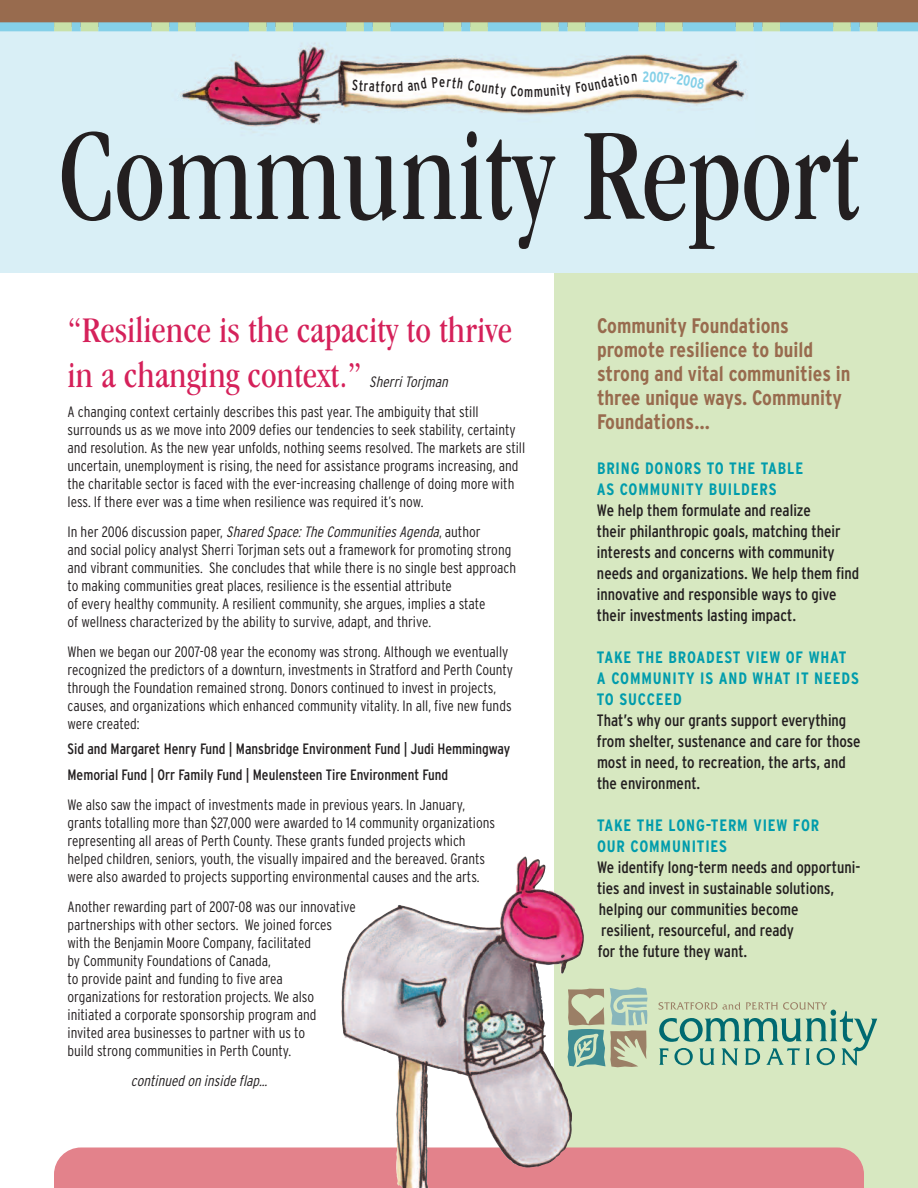
<style>
.page{position:relative;width:918px;height:1188px;background:#fff}
.page>*{position:absolute;margin:0;border:0;box-sizing:border-box;transform-origin:0 0}
.t1{font:condensed 136.5px "Garamond IT Cby BT";color:#231f20;scale:.9 1}
.t2{font:condensed 37.5px/45px "Garamond IT Cby BT";color:#d5215a}
.t3{font:700 condensed 21px/24px "Interstate";color:#986b4e}
.t4{font:condensed 16.5px/21px "Interstate";color:#231f20}
.t5{font:700 condensed 16.5px/21px "Interstate";letter-spacing:.05em;color:#009cac}
.t6{font:300 condensed 15px/18px "Interstate";color:#231f20}
.t7{font:condensed 15px/25.5px "Interstate";color:#231f20}
.t8{font:italic 300 condensed 15px "Interstate";color:#231f20}
.t9{font:condensed 15px "Interstate";color:#231f20;scale:.9 1}
.s1{font-style:italic}
</style>
<div class="page">
<div style="left:554px;top:273px;width:364px;height:915px;background:#d7e8c1"></div>
<div style="left:54px;top:1148px;width:810px;height:40px;background:#e3828b"></div>
<img style="left:400px;top:859px;width:184px;height:329px">
<div style="left:0;top:0;width:918px;height:273px;background:#d9eff6"></div>
<img style="left:180px;top:43px;width:568px;height:90px">
<div style="left:0;top:0;width:918px;height:27px;background:#986b4e"></div>
<svg style="left:54px;top:22px;width:823px;height:9px;background:#9ed2ca"></svg>
<div style="left:0;top:22px;width:54px;height:9px;background:#85d0e8"></div>
<div style="left:877px;top:22px;width:41px;height:9px;background:#85d0e8"></div>
<svg style="left:658px;top:1002px;width:219px;height:64px"></svg>
<svg style="left:568px;top:987px;width:80px;height:80px"></svg>
<svg style="left:352px;top:77px;width:86px;height:15px"></svg>
<div style="left:447px;top:77px;width:147px;height:21px;background:#fff"></div>
<svg style="left:623px;top:74px;width:14px;height:10px"></svg>
<svg style="left:643px;top:71px;width:62px;height:18px"></svg>
<p class="t9" style="left:439px;top:73px;width:8px">e</p>
<p class="t9" style="left:593px;top:76px;width:33px;rotate:-11deg">ndati</p>
<h1 class="t1" style="left:58px;top:123px;width:892px">Community Report</h1>
<h2 class="t2" style="left:68px;top:310px;width:446px">“Resilience is the capacity to thrive in a changing context.”</h2>
<p class="t8" style="left:369px;top:373px;width:83px">Sherri Torjman</p>
<p class="t6" style="left:67px;top:403px;width:459px">A changing context certainly describes this past year. The ambiguity that still surrounds us as we move into 2009 defies our tendencies to seek stability, certainty and resolution. As the new year unfolds, nothing seems resolved. The markets are still uncertain, unemployment is rising, the need for assistance programs increasing, and the charitable sector is faced with the ever-increasing challenge of doing more with less. If there ever was a time when resilience was required it’s now.</p>
<p class="t6" style="left:67px;top:523px;width:450px">In her 2006 discussion paper, <span class="s1">SharedSpace:TheCommunitiesAgenda</span>, author<br>and social policy analyst Sherri Torjman sets out a framework for promoting strong and vibrant communities. She concludes that while there is no single best approach to making communities great places, resilience is the essential attribute<br>of every healthy community. A resilient community, she argues, implies a state<br>of wellness characterized by the ability to survive, adapt, and thrive.</p>
<p class="t6" style="left:67px;top:643px;width:447px">When we began our 2007-08 year the economy was strong. Although we eventually recognized the predictors of a downturn, investments in Stratford and Perth County through the Foundation remained strong. Donors continued to invest in projects, causes, and organizations which enhanced community vitality. In all, five new funds were created:</p>
<p class="t7" style="left:67px;top:736px;width:444px">Sid and Margaret Henry Fund | Mansbridge Environment Fund | Judi Hemmingway<br>Memorial Fund | Orr Family Fund | Meulensteen Tire Environment Fund</p>
<p class="t6" style="left:67px;top:796px;width:429px">We also saw the impact of investments made in previous years. In January, grants totalling more than $27,000 were awarded to 14 community organizations representing all areas of Perth County. These grants funded projects which helped children, seniors, youth, the visually impaired and the bereaved. Grants were also awarded to projects supporting environmental causes and the arts.</p>
<p class="t6" style="left:67px;top:898px;width:290px">Another rewarding part of 2007-08 was our innovative partnerships with other sectors. We joined forces with the Benjamin Moore Company, facilitated<br>by Community Foundations of Canada,<br>to provide paint and funding to five area organizations for restoration projects. We also initiated a corporate sponsorship program and invited area businesses to partner with us to<br>build strong communities in Perth County.</p>
<p class="t8" style="left:131px;top:1072px;width:140px">continued on inside flap...</p>
<h3 class="t3" style="left:597px;top:314px;width:255px">Community Foundations promote resilience to build strong and vital communities in three unique ways. Community<br>Foundations…</h3>
<p class="t5" style="left:597px;top:457px;width:208px">BRING DONORS TO THE TABLE<br>AS COMMUNITY BUILDERS</p>
<p class="t4" style="left:597px;top:499px;width:264px">We help them formulate and realize<br>their philanthropic goals, matching their interests and concerns with community needs and organizations. We help them find innovative and responsible ways to give their investments lasting impact.</p>
<p class="t5" style="left:597px;top:646px;width:263px">TAKE THE BROADEST VIEW OF WHAT<br>A COMMUNITY IS AND WHAT IT NEEDS<br>TO SUCCEED</p>
<p class="t4" style="left:597px;top:709px;width:265px">That’s why our grants support everything from shelter, sustenance and care for those most in need, to recreation, the arts, and the environment.</p>
<p class="t5" style="left:597px;top:814px;width:224px">TAKE THE LONG-TERM VIEW FOR<br>OUR COMMUNITIES</p>
<p class="t4" style="left:597px;top:856px;width:265px">We identify long-term needs and opportuni&shy;ties and invest in sustainable solutions, helping our communities become<br>resilient, resourceful, and ready<br>for the future they want.</p>
</div>
